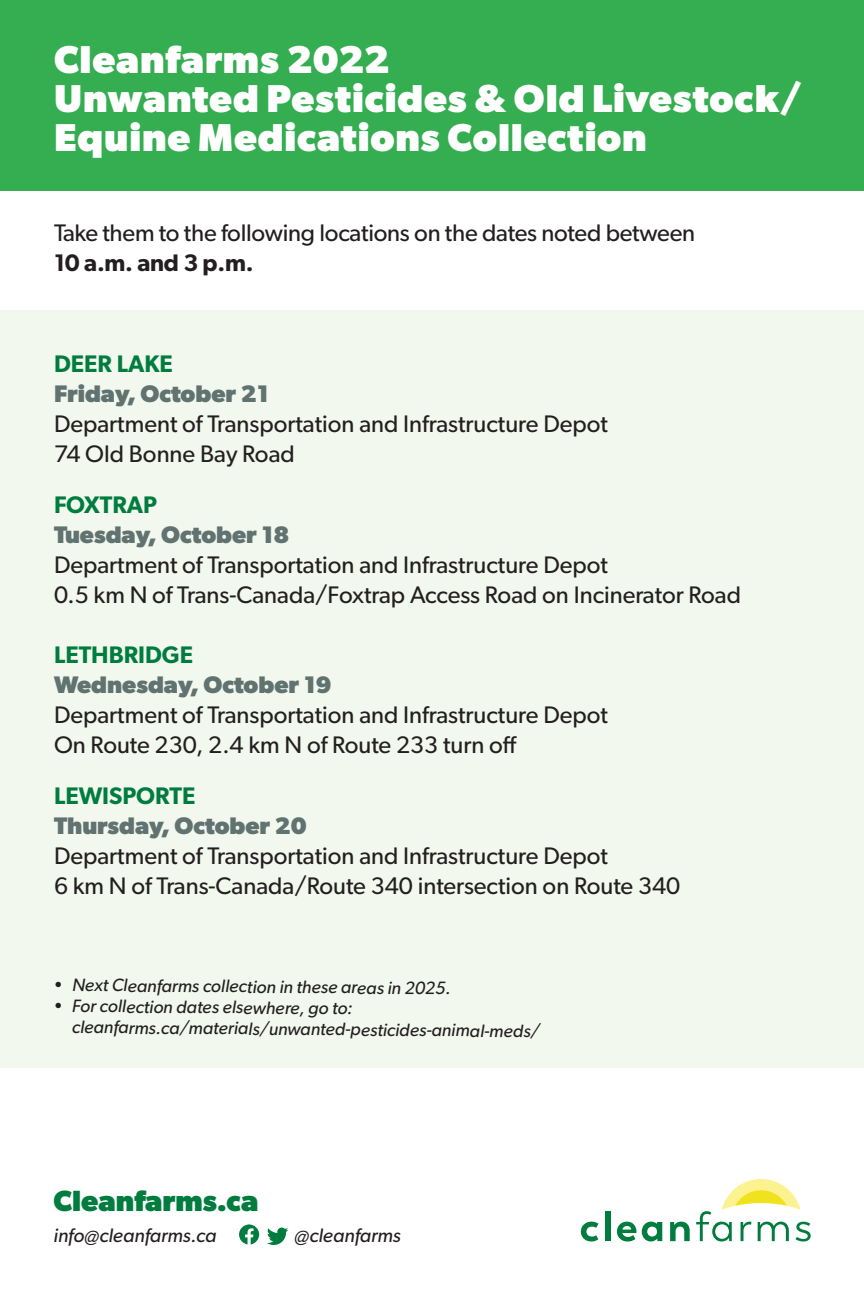
<style>
.page{position:relative;width:864px;height:1296px;background:#fff}
.page>*{position:absolute;margin:0;border:0;box-sizing:border-box;transform-origin:0 0}
.t1{font:700 39px/39px "Gibson";letter-spacing:.02em;color:#fff}
.t2{font:700 29.4px "Gibson";color:#007c3f}
.t3{font:24px/30px "Gibson";color:#231f20}
.t4{font:700 24px "Gibson";color:#617370}
.t5{font:600 24px "Gibson";color:#007c3f}
.t6{font:600 24px "Gibson";color:#231f20}
.t7{font:italic 19.5px "Gibson";color:#231f20}
.t8{font:italic 18px/20.1px "Gibson";color:#231f20}
</style>
<div class="page">
<div style="left:0;top:0;width:864px;height:191px;background:#34ae50"></div>
<div style="left:0;top:310px;width:864px;height:757px;background:#f2f8ee"></div>
<svg style="left:581px;top:1222px;width:17px;height:20px"></svg>
<div style="left:605px;top:1211px;width:5px;height:30px;background:#007c3f"></div>
<svg style="left:617px;top:1222px;width:19px;height:20px"></svg>
<svg style="left:642px;top:1222px;width:20px;height:20px"></svg>
<svg style="left:670px;top:1222px;width:20px;height:19px"></svg>
<svg style="left:696px;top:1179px;width:115px;height:63px"></svg>
<svg style="left:239px;top:1224px;width:20px;height:20px"></svg>
<svg style="left:267px;top:1228px;width:21px;height:17px"></svg>
<h1 class="t1" style="left:54px;top:40px;width:749px">Cleanfarms 2022<br>Unwanted Pesticides &amp; Old Livestock/<br>Equine Medications Collection</h1>
<p class="t3" style="left:54px;top:218px;width:643px">Take them to the following locations on the dates noted between</p>
<p class="t6" style="left:54px;top:249px;width:201px">10 a.m. and 3 p.m.</p>
<p class="t5" style="left:54px;top:349px;width:120px">DEER LAKE</p>
<p class="t4" style="left:54px;top:379px;width:216px">Friday, October 21</p>
<p class="t3" style="left:54px;top:408px;width:556px">Department of Transportation and Infrastructure Depot<br>74 Old Bonne Bay Road</p>
<p class="t5" style="left:54px;top:490px;width:104px">FOXTRAP</p>
<p class="t4" style="left:54px;top:520px;width:237px">Tuesday, October 18</p>
<p class="t3" style="left:54px;top:549px;width:689px">Department of Transportation and Infrastructure Depot<br>0.5 km N of Trans-Canada/Foxtrap Access Road on Incinerator Road</p>
<p class="t5" style="left:54px;top:640px;width:141px">LETHBRIDGE</p>
<p class="t4" style="left:54px;top:670px;width:279px">Wednesday, October 19</p>
<p class="t3" style="left:54px;top:699px;width:556px">Department of Transportation and Infrastructure Depot<br>On Route 230, 2.4 km N of Route 233 turn off</p>
<p class="t5" style="left:54px;top:781px;width:143px">LEWISPORTE</p>
<p class="t4" style="left:54px;top:811px;width:254px">Thursday, October 20</p>
<p class="t3" style="left:54px;top:840px;width:628px">Department of Transportation and Infrastructure Depot<br>6 km N of Trans-Canada/Route 340 intersection on Route 340</p>
<p class="t8" style="left:54px;top:973px;width:398px;rotate:1deg">• Next Cleanfarms collection in these areas in 2025.</p>
<p class="t8" style="left:72px;top:994px;width:469px;text-indent:-18px;rotate:1deg">• For collection dates elsewhere, go to: cleanfarms.ca/materials/unwanted-pesticides-animal-meds/</p>
<p class="t2" style="left:54px;top:1183px;width:206px">Cleanfarms.ca</p>
<p class="t7" style="left:54px;top:1224px;width:164px">info@cleanfarms.ca</p>
<p class="t7" style="left:294px;top:1224px;width:108px">@cleanfarms</p>
</div>
